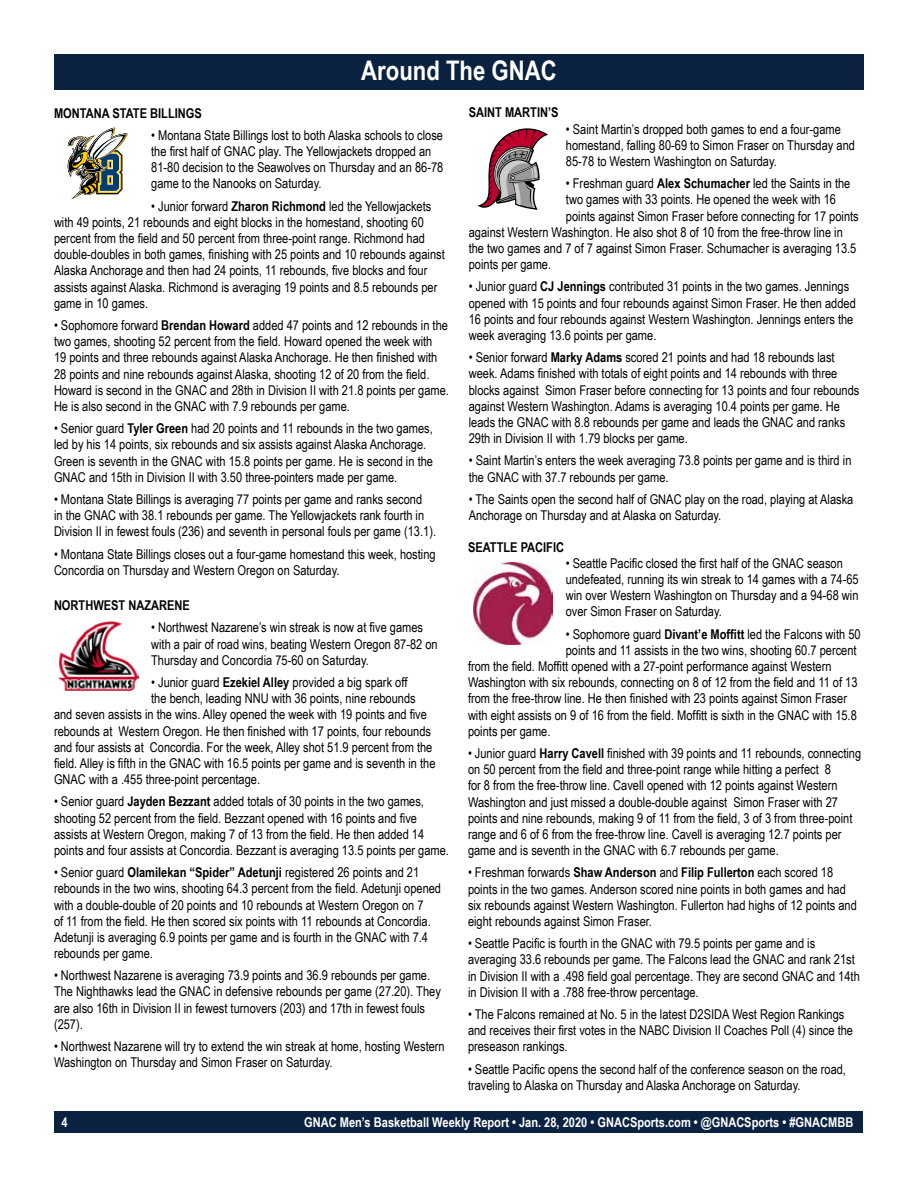
<style>
.page{position:relative;width:918px;height:1188px;background:#fff}
.page>*{position:absolute;margin:0;border:0;box-sizing:border-box;transform-origin:0 0}
.t1{font:700 27px "Arial Narrow";color:#fff}
.t2{font:13.5px/16.2px "Arial Narrow";color:#000}
.t3{font:700 13.5px "Arial Narrow";color:#fff}
.t4{font:700 13.5px "Arial Narrow";color:#000}
.s1{font-weight:700}
</style>
<div class="page">
<div style="left:55px;top:1111px;width:808px;height:22px;background:#0a2240"></div>
<svg style="left:68px;top:128px;width:60px;height:71px"></svg>
<div style="left:54px;top:54px;width:810px;height:36px;background:#0a2240"></div>
<img style="left:58px;top:621px;width:80px;height:71px">
<svg style="left:478px;top:128px;width:70px;height:82px"></svg>
<img style="left:473px;top:563px;width:80px;height:81px">
<h1 class="t1" style="left:361px;top:50px;width:197px">Around The GNAC</h1>
<p class="t4" style="left:54px;top:103px;width:149px">MONTANA STATE BILLINGS</p>
<p class="t2" style="left:151px;top:126px;width:294px">• Montana State Billings lost to both Alaska schools to close the first half of GNAC play. The Yellowjackets dropped an 81-80 decision to the Seawolves on Thursday and an 86-78 game to the Nanooks on Saturday.</p>
<p class="t2" style="left:54px;top:197px;width:392px;text-indent:97px">• Junior forward <span class="s1">Zharon Richmond</span> led the Yellowjackets with 49 points, 21 rebounds and eight blocks in the homestand, shooting 60 percent from the field and 50 percent from three-point range. Richmond had double-doubles in both games, finishing with 25 points and 10 rebounds against Alaska Anchorage and then had 24 points, 11 rebounds, five blocks and four assists against Alaska. Richmond is averaging 19 points and 8.5 rebounds per game in 10 games.</p>
<p class="t2" style="left:54px;top:317px;width:397px">• Sophomore forward <span class="s1">Brendan Howard</span> added 47 points and 12 rebounds in the two games, shooting 52 percent from the field. Howard opened the week with<br>19 points and three rebounds against Alaska Anchorage. He then finished with 28 points and nine rebounds against Alaska, shooting 12 of 20 from the field.<br>Howard is second in the GNAC and 28th in Division II with 21.8 points per game.<br>He is also second in the GNAC with 7.9 rebounds per game.</p>
<p class="t2" style="left:54px;top:420px;width:381px">• Senior guard <span class="s1">Tyler Green</span> had 20 points and 11 rebounds in the two games, led by his 14 points, six rebounds and six assists against Alaska Anchorage.<br>Green is seventh in the GNAC with 15.8 points per game. He is second in the GNAC and 15th in Division II with 3.50 three-pointers made per game.</p>
<p class="t2" style="left:54px;top:491px;width:384px">• Montana State Billings is averaging 77 points per game and ranks second<br>in the GNAC with 38.1 rebounds per game. The Yellowjackets rank fourth in<br>Division II in fewest fouls (236) and seventh in personal fouls per game (13.1).</p>
<p class="t2" style="left:54px;top:545px;width:383px">• Montana State Billings closes out a four-game homestand this week, hosting<br>Concordia on Thursday and Western Oregon on Saturday.</p>
<p class="t4" style="left:54px;top:595px;width:137px">NORTHWEST NAZARENE</p>
<p class="t2" style="left:151px;top:619px;width:288px">• Northwest Nazarene’s win streak is now at five games with a pair of road wins, beating Western Oregon 87-82 on<br>Thursday and Concordia 75-60 on Saturday.</p>
<p class="t2" style="left:151px;top:674px;width:258px">• Junior guard <span class="s1">Ezekiel Alley</span> provided a big spark off</p>
<p class="t2" style="left:151px;top:690px;width:266px">the bench, leading NNU with 36 points, nine rebounds</p>
<p class="t2" style="left:54px;top:706px;width:374px">and seven assists in the wins. Alley opened the week with 19 points and five</p>
<p class="t2" style="left:54px;top:722px;width:379px">rebounds at Western Oregon. He then finished with 17 points, four rebounds</p>
<p class="t2" style="left:54px;top:738px;width:380px">and four assists at Concordia. For the week, Alley shot 51.9 percent from the</p>
<p class="t2" style="left:54px;top:755px;width:383px">field. Alley is fifth in the GNAC with 16.5 points per game and is seventh in the</p>
<p class="t2" style="left:54px;top:771px;width:208px">GNAC with a .455 three-point percentage.</p>
<p class="t2" style="left:54px;top:793px;width:397px">• Senior guard <span class="s1">Jayden Bezzant</span> added totals of 30 points in the two games, shooting 52 percent from the field. Bezzant opened with 16 points and five assists at Western Oregon, making 7 of 13 from the field. He then added 14 points and four assists at Concordia. Bezzant is averaging 13.5 points per game.</p>
<p class="t2" style="left:54px;top:864px;width:389px">• Senior guard <span class="s1">Olamilekan “Spider” Adetunji</span> registered 26 points and 21 rebounds in the two wins, shooting 64.3 percent from the field. Adetunji opened with a double-double of 20 points and 10 rebounds at Western Oregon on 7<br>of 11 from the field. He then scored six points with 11 rebounds at Concordia.<br>Adetunji is averaging 6.9 points per game and is fourth in the GNAC with 7.4 rebounds per game.</p>
<p class="t2" style="left:54px;top:967px;width:388px">• Northwest Nazarene is averaging 73.9 points and 36.9 rebounds per game.<br>The Nighthawks lead the GNAC in defensive rebounds per game (27.20). They are also 16th in Division II in fewest turnovers (203) and 17th in fewest fouls (257).</p>
<p class="t2" style="left:54px;top:1038px;width:392px">• Northwest Nazarene will try to extend the win streak at home, hosting Western<br>Washington on Thursday and Simon Fraser on Saturday.</p>
<p class="t4" style="left:469px;top:102px;width:91px">SAINT MARTIN’S</p>
<p class="t2" style="left:566px;top:120px;width:291px">• Saint Martin’s dropped both games to end a four-game homestand, falling 80-69 to Simon Fraser on Thursday and<br>85-78 to Western Washington on Saturday.</p>
<p class="t2" style="left:566px;top:175px;width:286px">• Freshman guard <span class="s1">Alex Schumacher</span> led the Saints in the</p>
<p class="t2" style="left:566px;top:191px;width:272px">two games with 33 points. He opened the week with 16</p>
<p class="t2" style="left:566px;top:207px;width:294px">points against Simon Fraser before connecting for 17 points</p>
<p class="t2" style="left:469px;top:223px;width:376px">against Western Washington. He also shot 8 of 10 from the free-throw line in</p>
<p class="t2" style="left:469px;top:240px;width:389px">the two games and 7 of 7 against Simon Fraser. Schumacher is averaging 13.5</p>
<p class="t2" style="left:469px;top:256px;width:84px">points per game.</p>
<p class="t2" style="left:469px;top:278px;width:389px">• Junior guard <span class="s1">CJ Jennings</span> contributed 31 points in the two games. Jennings opened with 15 points and four rebounds against Simon Fraser. He then added 16 points and four rebounds against Western Washington. Jennings enters the week averaging 13.6 points per game.</p>
<p class="t2" style="left:469px;top:349px;width:392px">• Senior forward <span class="s1">Marky Adams</span> scored 21 points and had 18 rebounds last week. Adams finished with totals of eight points and 14 rebounds with three blocks against Simon Fraser before connecting for 13 points and four rebounds against Western Washington. Adams is averaging 10.4 points per game. He leads the GNAC with 8.8 rebounds per game and leads the GNAC and ranks 29th in Division II with 1.79 blocks per game.</p>
<p class="t2" style="left:469px;top:452px;width:384px">• Saint Martin’s enters the week averaging 73.8 points per game and is third in the GNAC with 37.7 rebounds per game.</p>
<p class="t2" style="left:469px;top:490px;width:386px">• The Saints open the second half of GNAC play on the road, playing at Alaska<br>Anchorage on Thursday and at Alaska on Saturday.</p>
<p class="t4" style="left:468px;top:537px;width:98px">SEATTLE PACIFIC</p>
<p class="t2" style="left:566px;top:554px;width:294px">• Seattle Pacific closed the first half of the GNAC season undefeated, running its win streak to 14 games with a 74-65 win over Western Washington on Thursday and a 94-68 win over Simon Fraser on Saturday.</p>
<p class="t2" style="left:566px;top:625px;width:296px">• Sophomore guard <span class="s1">Divant’e Moffitt</span> led the Falcons with 50</p>
<p class="t2" style="left:566px;top:641px;width:292px">points and 11 assists in the two wins, shooting 60.7 percent</p>
<p class="t2" style="left:468px;top:658px;width:365px">from the field. Moffitt opened with a 27-point performance against Western</p>
<p class="t2" style="left:468px;top:674px;width:391px">Washington with six rebounds, connecting on 8 of 12 from the field and 11 of 13</p>
<p class="t2" style="left:468px;top:690px;width:381px">from the free-throw line. He then finished with 23 points against Simon Fraser</p>
<p class="t2" style="left:468px;top:706px;width:390px">with eight assists on 9 of 16 from the field. Moffitt is sixth in the GNAC with 15.8</p>
<p class="t2" style="left:468px;top:722px;width:84px">points per game.</p>
<p class="t2" style="left:468px;top:745px;width:395px">• Junior guard <span class="s1">Harry Cavell</span> finished with 39 points and 11 rebounds, connecting on 50 percent from the field and three-point range while hitting a perfect 8<br>for 8 from the free-throw line. Cavell opened with 12 points against Western Washington and just missed a double-double against Simon Fraser with 27 points and nine rebounds, making 9 of 11 from the field, 3 of 3 from three-point range and 6 of 6 from the free-throw line. Cavell is averaging 12.7 points per game and is seventh in the GNAC with 6.7 rebounds per game.</p>
<p class="t2" style="left:468px;top:864px;width:390px">• Freshman forwards <span class="s1">Shaw Anderson</span> and <span class="s1">Filip Fullerton</span> each scored 18 points in the two games. Anderson scored nine points in both games and had six rebounds against Western Washington. Fullerton had highs of 12 points and eight rebounds against Simon Fraser.</p>
<p class="t2" style="left:468px;top:935px;width:393px">• Seattle Pacific is fourth in the GNAC with 79.5 points per game and is averaging 33.6 rebounds per game. The Falcons lead the GNAC and rank 21st in Division II with a .498 field goal percentage. They are second GNAC and 14th in Division II with a .788 free-throw percentage.</p>
<p class="t2" style="left:468px;top:1006px;width:387px">• The Falcons remained at No. 5 in the latest D2SIDA West Region Rankings and receives their first votes in the NABC Division II Coaches Poll (4) since the preseason rankings.</p>
<p class="t2" style="left:468px;top:1060px;width:380px">• Seattle Pacific opens the second half of the conference season on the road, traveling to Alaska on Thursday and Alaska Anchorage on Saturday.</p>
<p class="t3" style="left:61px;top:1112px;width:8px">4</p>
<p class="t3" style="left:304px;top:1112px;width:551px">GNAC Men’s Basketball Weekly Report • Jan. 28, 2020 • GNACSports.com • @GNACSports • #GNACMBB</p>
</div>
